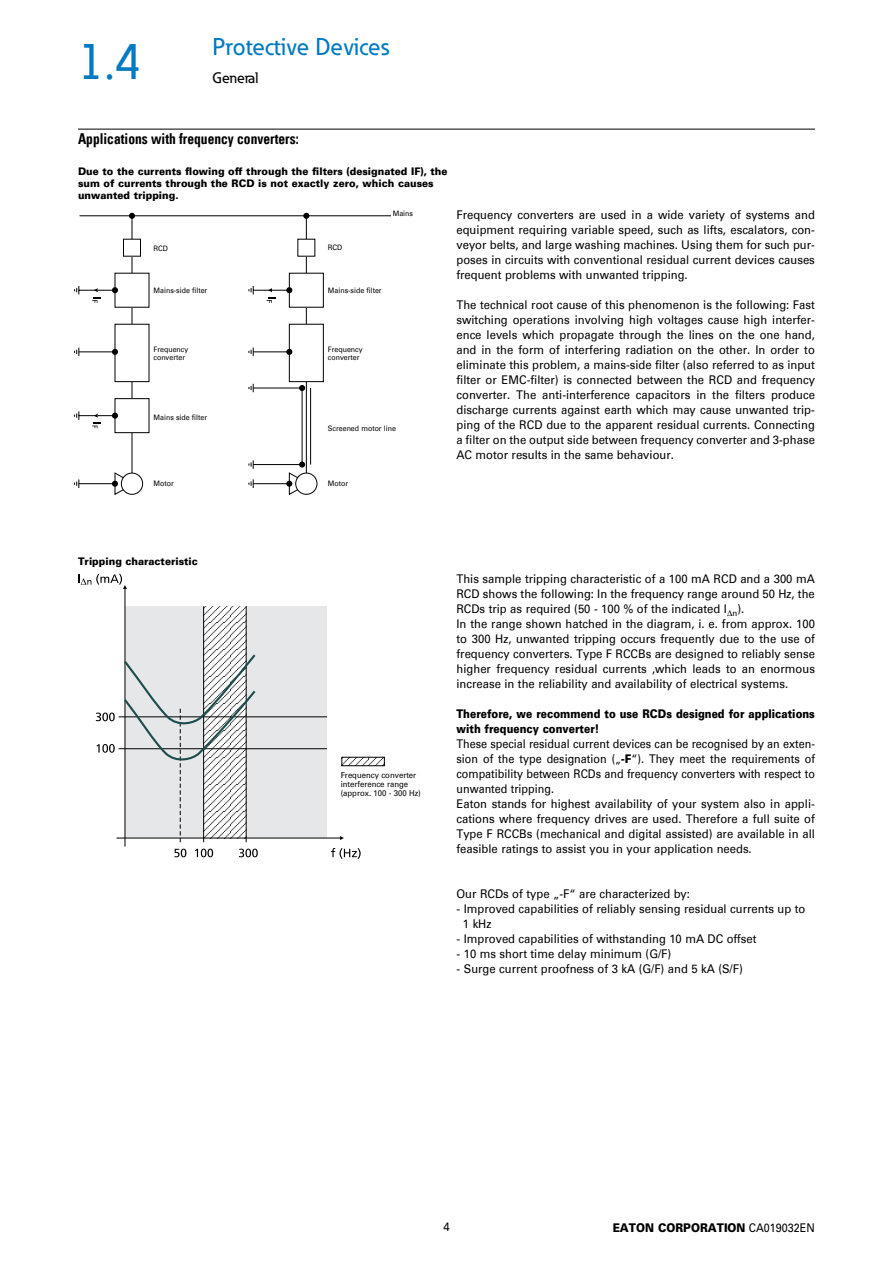
<style>
.page{position:relative;width:893px;height:1263px;background:#fff}
.page>*{position:absolute;margin:0;border:0;box-sizing:border-box;transform-origin:0 0}
.t1{font:500 51px "Eaton";color:#007ac2;scale:.94 1}
.t2{font:500 24px "Eaton";color:#007ac2}
.t3{font:700 condensed 15px "EATON Univers";color:#000;scale:.9 1}
.t4{font:500 15px "Eaton";letter-spacing:-.01em;color:#000}
.t5{font:12px/15px "EATON Univers";color:#000;text-align:justify;scale:.94 1}
.t6{font:12px/15px "EATON Univers";color:#000;scale:.9 1}
.t7{font:900 12px/15px "EATON Univers";color:#000;scale:.85 1}
.t8{font:900 12px "Univers";color:#000;scale:.9 1}
.t9{font:12px "Univers";color:#000;scale:.94 1}
.t10{font:900 10.5px/12px "EATON Univers";color:#000;scale:.94 1}
.t11{font:8.25px/9px "EATON Univers";color:#000;scale:.94 1}
.t12{font:7.5px/8.2px "EATON Univers";color:#000;scale:.94 1}
.s1{font-weight:900}
.s2{font-weight:400}
</style>
<div class="page">
<hr style="left:78px;top:129px;width:737px;height:1px;background:#000">
<hr style="left:80px;top:215px;width:312px;height:1px;background:#000">
<hr style="left:306px;top:216px;width:1px;height:266px;background:#000">
<svg style="left:303px;top:213px;width:6px;height:6px"></svg>
<hr style="left:132px;top:216px;width:1px;height:266px;background:#000">
<svg style="left:129px;top:213px;width:6px;height:6px"></svg>
<div style="left:298px;top:239px;width:17px;height:17px;background:#fff"></div>
<div style="left:123px;top:239px;width:17px;height:17px;background:#fff"></div>
<div style="left:123px;top:239px;width:18px;height:18px;border:1px solid #000"></div>
<div style="left:289px;top:273px;width:34px;height:34px;background:#fff"></div>
<div style="left:289px;top:273px;width:35px;height:35px;border:1px solid #000"></div>
<div style="left:115px;top:273px;width:34px;height:34px;background:#fff"></div>
<div style="left:289px;top:324px;width:35px;height:58px;border:1px solid #000"></div>
<div style="left:295px;top:473px;width:22px;height:22px;border:1px solid #000;border-radius:50%"></div>
<svg style="left:74px;top:280px;width:237px;height:215px"></svg>
<div style="left:391px;top:205px;width:48px;height:17px;background:#fff"></div>
<div style="left:152px;top:278px;width:65px;height:26px;background:#fff"></div>
<div style="left:152px;top:340px;width:65px;height:26px;background:#fff"></div>
<div style="left:152px;top:404px;width:83px;height:26px;background:#fff"></div>
<div style="left:152px;top:471px;width:48px;height:26px;background:#fff"></div>
<div style="left:125px;top:606px;width:202px;height:232px;background:#e6e7e8"></div>
<img style="left:204px;top:606px;width:42px;height:46px">
<hr style="left:125px;top:589px;width:1px;height:257px;background:#000">
<hr style="left:116px;top:838px;width:224px;height:1px;background:#000">
<svg style="left:340px;top:836px;width:4px;height:4px"></svg>
<hr style="left:119px;top:748px;width:208px;height:1px;background:#000">
<hr style="left:119px;top:716px;width:208px;height:1px;background:#000">
<svg style="left:78px;top:574px;width:49px;height:15px"></svg>
<svg style="left:96px;top:712px;width:19px;height:9px"></svg>
<svg style="left:175px;top:849px;width:11px;height:8px"></svg>
<svg style="left:195px;top:849px;width:18px;height:8px"></svg>
<svg style="left:239px;top:849px;width:19px;height:8px"></svg>
<svg style="left:331px;top:848px;width:30px;height:11px"></svg>
<svg style="left:97px;top:744px;width:18px;height:9px"></svg>
<hr style="left:203px;top:606px;width:1px;height:236px;background:#000">
<hr style="left:246px;top:606px;width:1px;height:236px;background:#000">
<svg style="left:122px;top:652px;width:136px;height:190px"></svg>
<img style="left:344px;top:759px;width:38px;height:5px">
<div style="left:342px;top:757px;width:43px;height:9px;border:1px solid #000"></div>
<h1 class="t1" style="left:78px;top:30px;width:68px">1.4</h1>
<h2 class="t2" style="left:213px;top:32px;width:178px">Protective Devices</h2>
<p class="t4" style="left:213px;top:69px;width:47px">General</p>
<p class="t3" style="left:78px;top:130px;width:247px">Applications with frequency converters:</p>
<p class="t10" style="left:78px;top:165px;width:395px">Due to the currents flowing off through the filters (designated IF), the sum of currents through the RCD is not exactly zero, which causes unwanted tripping.</p>
<p class="t12" style="left:154px;top:244px;width:17px">RCD</p>
<p class="t12" style="left:328px;top:244px;width:17px">RCD</p>
<p class="t12" style="left:154px;top:287px;width:59px">Mains-side filter</p>
<p class="t12" style="left:328px;top:287px;width:59px">Mains-side filter</p>
<p class="t12" style="left:393px;top:209px;width:23px">Mains</p>
<p class="t12" style="left:154px;top:345px;width:39px">Frequency converter</p>
<p class="t12" style="left:328px;top:345px;width:39px">Frequency converter</p>
<p class="t12" style="left:154px;top:413px;width:59px">Mains side filter</p>
<p class="t12" style="left:328px;top:424px;width:74px">Screened motor line</p>
<p class="t12" style="left:154px;top:480px;width:23px">Motor</p>
<p class="t12" style="left:328px;top:480px;width:23px">Motor</p>
<p class="t5" style="left:456px;top:207px;width:383px">Frequency converters are used in a wide variety of systems and equipment requiring variable speed, such as lifts, escalators, con&shy;veyor belts, and large washing machines. Using them for such pur&shy;poses in circuits with conventional residual current devices causes frequent problems with unwanted tripping.</p>
<p class="t5" style="left:456px;top:297px;width:383px">The technical root cause of this phenomenon is the following: Fast switching operations involving high voltages cause high interfer&shy;ence levels which propagate through the lines on the one hand, and in the form of interfering radiation on the other. In order to eliminate this problem, a mains-side filter (also referred to as input filter or EMC-filter) is connected between the RCD and frequency converter. The anti-interference capacitors in the filters produce discharge currents against earth which may cause unwanted trip&shy;ping of the RCD due to the apparent residual currents. Connecting a filter on the output side between frequency converter and 3-phase AC motor results in the same behaviour.</p>
<p class="t10" style="left:78px;top:555px;width:129px">Tripping characteristic</p>
<p class="t11" style="left:341px;top:771px;width:87px">Frequency converter interference range (approx. 100 - 300 Hz)</p>
<p class="t5" style="left:456px;top:572px;width:383px;text-align:left">This sample tripping characteristic of a 100 mA RCD and a 300 mA RCD shows the following: In the frequency range around 50 Hz, the RCDs trip as required (50 - 100 % of the indicated I <sub>n</sub>).<br>In the range shown hatched in the diagram, i. e. from approx. 100 to 300 Hz, unwanted tripping occurs frequently due to the use of frequency converters. Type F RCCBs are designed to reliably sense higher frequency residual currents ,which leads to an enormous increase in the reliability and availability of electrical systems.</p>
<p class="t7" style="left:456px;top:707px;width:423px">Therefore, we recommend to use RCDs designed for applications with frequency converter!</p>
<p class="t6" style="left:456px;top:737px;width:400px">These special residual current devices can be recognised by an exten&shy;sion of the type designation („<span class="s1">-F</span>“). They meet the requirements of compatibility between RCDs and frequency converters with respect to unwanted tripping.<br>Eaton stands for highest availability of your system also in appli&shy;cations where frequency drives are used. Therefore a full suite of Type F RCCBs (mechanical and digital assisted) are available in all feasible ratings to assist you in your application needs.</p>
<p class="t5" style="left:456px;top:887px;width:250px">Our RCDs of type „-F“ are characterized by:</p>
<p class="t5" style="left:463px;top:902px;width:366px;text-indent:-6px">- Improved capabilities of reliably sensing residual currents up to<br>1 kHz</p>
<p class="t5" style="left:457px;top:932px;width:321px">- Improved capabilities of withstanding 10 mA DC offset</p>
<p class="t5" style="left:457px;top:947px;width:230px">- 10 ms short time delay minimum (G/F)</p>
<p class="t5" style="left:457px;top:962px;width:306px">- Surge current proofness of 3 kA (G/F) and 5 kA (S/F)</p>
<p class="t9" style="left:443px;top:1219px;width:8px">4</p>
<p class="t8" style="left:613px;top:1220px;width:226px">EATON CORPORATION <span class="s2">CA019032EN</span></p>
</div>
